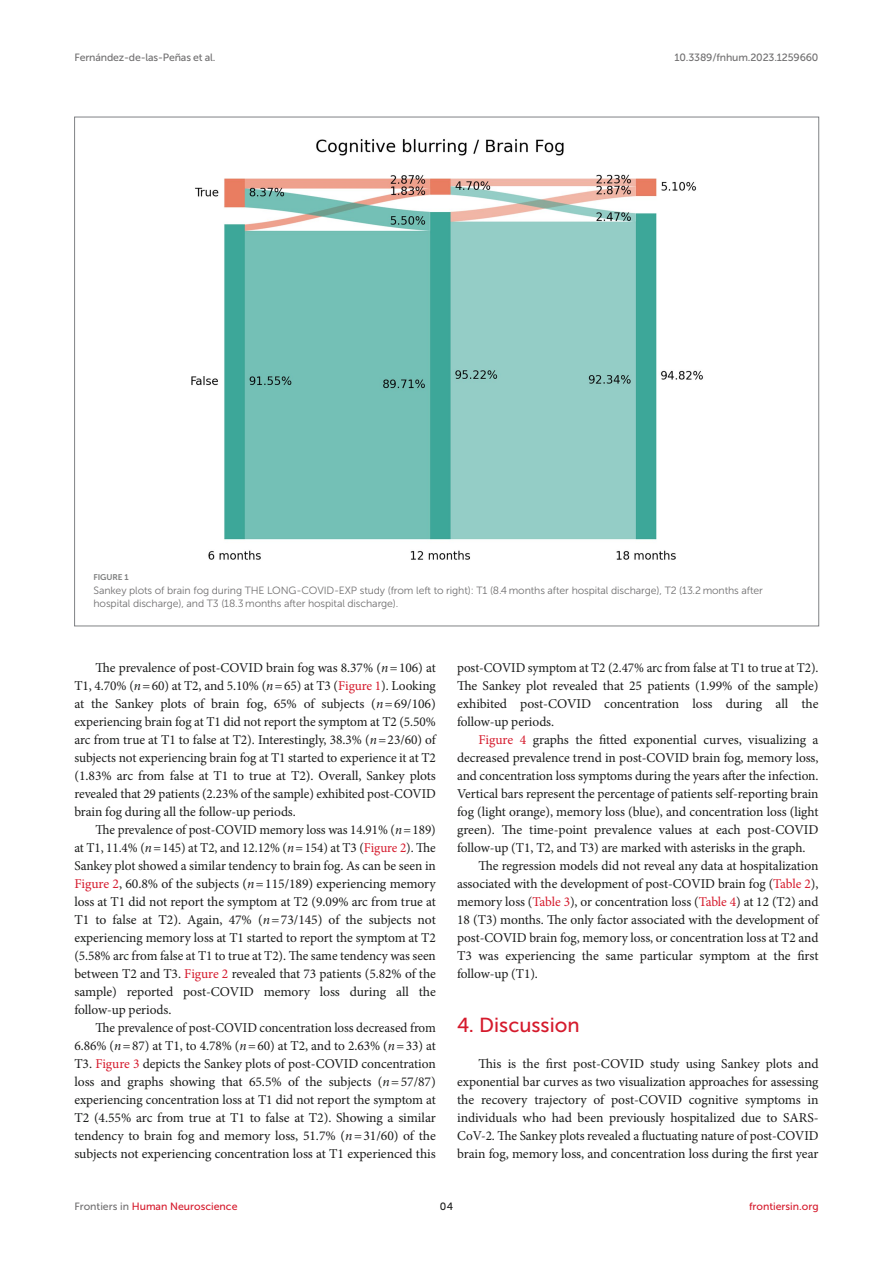
<style>
.page{position:relative;width:893px;height:1263px;background:#fff}
.page>*{position:absolute;margin:0;border:0;box-sizing:border-box;transform-origin:0 0}
.HEAD_1{font:20.25px "Museo Sans 500";color:#d51a2c}
.TEXT{font:13.5px/18px "Minion Pro";letter-spacing:-.005em;color:#1b1c1b;text-align:justify}
.TEXT_FLUSH{font:13.5px/18px "Minion Pro";letter-spacing:-.005em;color:#1b1c1b;text-align:justify}
.FIG_LEG{font:10.5px/13.5px "Museo Sans 300";letter-spacing:-.01em;color:#706f70}
.t1{font:10.5px "Museo Sans 500";letter-spacing:-.015em;color:#706f70}
.t2{font:10.5px "Museo Sans 500";color:#d51a2c}
.t3{font:10.5px "Museo Sans 500";color:#1b1c1b}
.FIG_HD{font:8.25px "Museo Sans 700";letter-spacing:-.01em;color:#7e7f7f}
.s1{font-style:italic}
.s2{color:#d51a2c}
.s3{color:#706f70}
</style>
<div class="page">
<img style="left:191px;top:139px;width:512px;height:421px">
<p class="t1" style="left:74px;top:51px;width:143px">Fernández-de-las-Peñas et al.</p>
<p class="t1" style="left:675px;top:51px;width:145px">10.3389/fnhum.2023.1259660</p>
<p class="FIG_HD" style="left:94px;top:573px;width:37px">FIGURE 1</p>
<p class="FIG_LEG" style="left:94px;top:583px;width:671px">Sankey plots of brain fog during THE LONG-COVID-EXP study (from left to right): T1 (8.4 months after hospital discharge), T2 (13.2 months after hospital discharge), and T3 (18.3 months after hospital discharge).</p>
<p class="TEXT" style="left:74px;top:659px;width:363px;text-indent:21px">The prevalence of post-COVID brain fog was 8.37% (<span class="s1">n</span>=106) at T1, 4.70% (<span class="s1">n</span>=60) at T2, and 5.10% (<span class="s1">n</span>=65) at T3 (<span class="s2">Figure 1</span>). Looking at the Sankey plots of brain fog, 65% of subjects (<span class="s1">n</span>=69/106) experiencing brain fog at T1 did not report the symptom at T2 (5.50% arc from true at T1 to false at T2). Interestingly, 38.3% (<span class="s1">n</span>=23/60) of subjects not experiencing brain fog at T1 started to experience it at T2 (1.83% arc from false at T1 to true at T2). Overall, Sankey plots revealed that 29 patients (2.23% of the sample) exhibited post-COVID brain fog during all the follow-up periods.</p>
<p class="TEXT" style="left:74px;top:821px;width:363px;text-indent:21px">The prevalence of post-COVID memory loss was 14.91% (<span class="s1">n</span>=189) at T1, 11.4% (<span class="s1">n</span>=145) at T2, and 12.12% (<span class="s1">n</span>=154) at T3 (<span class="s2">Figure 2</span>). The Sankey plot showed a similar tendency to brain fog. As can be seen in <span class="s2">Figure 2</span>, 60.8% of the subjects (<span class="s1">n</span>=115/189) experiencing memory loss at T1 did not report the symptom at T2 (9.09% arc from true at T1 to false at T2). Again, 47% (<span class="s1">n</span>=73/145) of the subjects not experiencing memory loss at T1 started to report the symptom at T2 (5.58% arc from false at T1 to true at T2). The same tendency was seen between T2 and T3. <span class="s2">Figure 2</span> revealed that 73 patients (5.82% of the sample) reported post-COVID memory loss during all the follow-up periods.</p>
<p class="TEXT" style="left:74px;top:1019px;width:363px;text-indent:21px">The prevalence of post-COVID concentration loss decreased from 6.86% (<span class="s1">n</span>=87) at T1, to 4.78% (<span class="s1">n</span>=60) at T2, and to 2.63% (<span class="s1">n</span>=33) at T3. <span class="s2">Figure 3</span> depicts the Sankey plots of post-COVID concentration loss and graphs showing that 65.5% of the subjects (<span class="s1">n</span>=57/87) experiencing concentration loss at T1 did not report the symptom at T2 (4.55% arc from true at T1 to false at T2). Showing a similar tendency to brain fog and memory loss, 51.7% (<span class="s1">n</span>=31/60) of the subjects not experiencing concentration loss at T1 experienced this</p>
<p class="TEXT" style="left:457px;top:659px;width:363px">post-COVID symptom at T2 (2.47% arc from false at T1 to true at T2).<br>The Sankey plot revealed that 25 patients (1.99% of the sample) exhibited post-COVID concentration loss during all the follow-up periods.</p>
<p class="TEXT" style="left:457px;top:731px;width:363px;text-indent:21px"><span class="s2">Figure 4</span> graphs the fitted exponential curves, visualizing a decreased prevalence trend in post-COVID brain fog, memory loss, and concentration loss symptoms during the years after the infection.<br>Vertical bars represent the percentage of patients self-reporting brain fog (light orange), memory loss (blue), and concentration loss (light green). The time-point prevalence values at each post-COVID follow-up (T1, T2, and T3) are marked with asterisks in the graph.</p>
<p class="TEXT" style="left:457px;top:857px;width:363px;text-indent:21px">The regression models did not reveal any data at hospitalization associated with the development of post-COVID brain fog (<span class="s2">Table 2</span>), memory loss (<span class="s2">Table 3</span>), or concentration loss (<span class="s2">Table 4</span>) at 12 (T2) and 18 (T3) months. The only factor associated with the development of post-COVID brain fog, memory loss, or concentration loss at T2 and T3 was experiencing the same particular symptom at the first follow-up (T1).</p>
<p class="HEAD_1" style="left:457px;top:1014px;width:124px">4. Discussion</p>
<p class="TEXT_FLUSH" style="left:457px;top:1055px;width:363px;text-indent:21px">This is the first post-COVID study using Sankey plots and exponential bar curves as two visualization approaches for assessing the recovery trajectory of post-COVID cognitive symptoms in individuals who had been previously hospitalized due to SARS-CoV-2. The Sankey plots revealed a fluctuating nature of post-COVID brain fog, memory loss, and concentration loss during the first year</p>
<p class="t2" style="left:74px;top:1200px;width:165px"><span class="s3">Frontiers in</span> Human Neuroscience</p>
<p class="t3" style="left:440px;top:1200px;width:15px">04</p>
<p class="t2" style="left:749px;top:1200px;width:71px">frontiersin.org</p>
</div>
